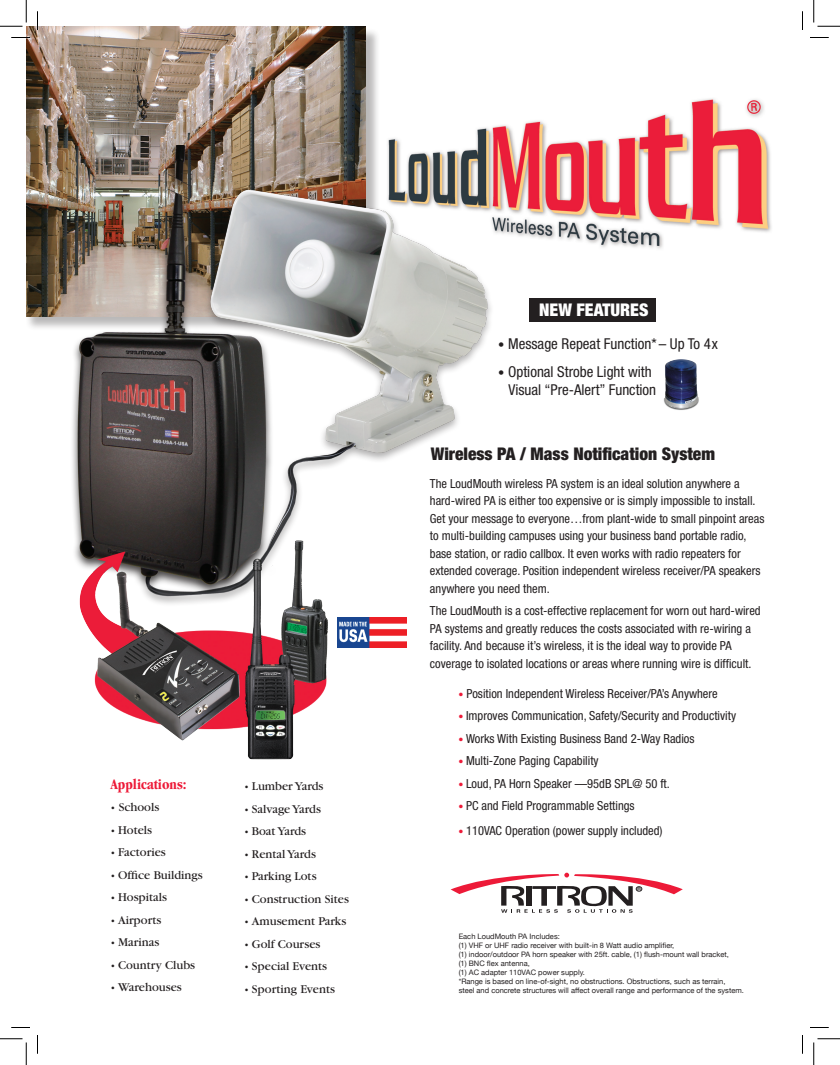
<style>
.page{position:relative;width:840px;height:1065px;background:#fff}
.page>*{position:absolute;margin:0;border:0;box-sizing:border-box;transform-origin:0 0}
.t1{font:900 condensed 17.5px "Helvetica Neue";color:#231f20}
.t2{font:900 condensed 17.5px "Helvetica Neue";color:#fff}
.t3{font:condensed 15px/18px "Helvetica Neue";color:#231f20}
.t4{font:700 condensed 15px "Garamond";color:#ed1a38}
.t5{font:condensed 12.5px/17.5px "Helvetica Neue";color:#231f20}
.t6{font:12.5px "Garamond";color:#231f20}
.t7{font:7.5px/9px "Helvetica Neue";color:#231f20}
.s1{font-size:10px}
.s2{font-size:12.5px}
.s3{font-size:10px;color:#ed1a38}
</style>
<div class="page">
<img style="left:387px;top:98px;width:385px;height:151px">
<img style="left:26px;top:27px;width:340px;height:290px">
<svg style="left:451px;top:872px;width:232px;height:41px"></svg>
<img style="left:47px;top:146px;width:465px;height:614px">
<img style="left:338px;top:617px;width:69px;height:31px">
<div style="left:529px;top:298px;width:127px;height:24px;background:#231f20"></div>
<img style="left:663px;top:359px;width:36px;height:51px">
<svg style="left:11px;top:37px;width:19px;height:1px"></svg>
<svg style="left:810px;top:37px;width:19px;height:1px"></svg>
<svg style="left:11px;top:1027px;width:19px;height:1px"></svg>
<svg style="left:810px;top:1027px;width:19px;height:1px"></svg>
<svg style="left:37px;top:11px;width:1px;height:19px"></svg>
<svg style="left:37px;top:1035px;width:1px;height:19px"></svg>
<svg style="left:802px;top:11px;width:1px;height:19px"></svg>
<svg style="left:802px;top:1035px;width:1px;height:19px"></svg>
<svg style="left:0;top:0;width:27px;height:27px"></svg>
<svg style="left:0;top:1039px;width:27px;height:26px"></svg>
<svg style="left:814px;top:0;width:26px;height:27px"></svg>
<svg style="left:814px;top:1039px;width:26px;height:26px"></svg>
<p class="t4" style="left:110px;top:776px;width:78px">Applications:</p>
<p class="t6" style="left:110px;top:801px;width:50px"><span class="s1">•</span> Schools</p>
<p class="t6" style="left:110px;top:823px;width:43px"><span class="s1">•</span> Hotels</p>
<p class="t6" style="left:110px;top:846px;width:57px"><span class="s1">•</span> Factories</p>
<p class="t6" style="left:110px;top:868px;width:94px"><span class="s1">•</span> Office Buildings</p>
<p class="t6" style="left:110px;top:891px;width:58px"><span class="s1">•</span> Hospitals</p>
<p class="t6" style="left:110px;top:913px;width:53px"><span class="s1">•</span> Airports</p>
<p class="t6" style="left:110px;top:936px;width:50px"><span class="s1">•</span> Marinas</p>
<p class="t6" style="left:110px;top:958px;width:86px"><span class="s1">•</span> Country Clubs</p>
<p class="t6" style="left:110px;top:981px;width:73px"><span class="s1">•</span> Warehouses</p>
<p class="t6" style="left:244px;top:780px;width:81px"><span class="s1">•</span> Lumber Yards</p>
<p class="t6" style="left:244px;top:802px;width:78px"><span class="s1">•</span> Salvage Yards</p>
<p class="t6" style="left:244px;top:825px;width:63px"><span class="s1">•</span> Boat Yards</p>
<p class="t6" style="left:244px;top:847px;width:73px"><span class="s1">•</span> Rental Yards</p>
<p class="t6" style="left:244px;top:870px;width:74px"><span class="s1">•</span> Parking Lots</p>
<p class="t6" style="left:244px;top:892px;width:106px"><span class="s1">•</span> Construction Sites</p>
<p class="t6" style="left:244px;top:915px;width:104px"><span class="s1">•</span> Amusement Parks</p>
<p class="t6" style="left:244px;top:937px;width:78px"><span class="s1">•</span> Golf Courses</p>
<p class="t6" style="left:244px;top:960px;width:85px"><span class="s1">•</span> Special Events</p>
<p class="t6" style="left:244px;top:982px;width:92px"><span class="s1">•</span> Sporting Events</p>
<h1 class="t2" style="left:539px;top:299px;width:111px">NEW FEATURES</h1>
<p class="t3" style="left:498px;top:335px;width:221px"><span class="s2">•</span> Message Repeat Function* – Up To 4x</p>
<p class="t3" style="left:509px;top:363px;width:149px;text-indent:-10px"><span class="s2">•</span> Optional Strobe Light with<br>Visual “Pre-Alert” Function</p>
<h1 class="t1" style="left:431px;top:443px;width:286px">Wireless PA / Mass Notification System</h1>
<p class="t5" style="left:430px;top:475px;width:336px">The LoudMouth wireless PA system is an ideal solution anywhere a hard-wired PA is either too expensive or is simply impossible to install.<br>Get your message to everyone…from plant-wide to small pinpoint areas to multi-building campuses using your business band portable radio, base station, or radio callbox. It even works with radio repeaters for extended coverage. Position independent wireless receiver/PA speakers anywhere you need them.</p>
<p class="t5" style="left:430px;top:602px;width:332px">The LoudMouth is a cost-effective replacement for worn out hard-wired PA systems and greatly reduces the costs associated with re-wiring a facility. And because it’s wireless, it is the ideal way to provide PA coverage to isolated locations or areas where running wire is difficult.</p>
<p class="t5" style="left:459px;top:685px;width:261px"><span class="s3">•</span> Position Independent Wireless Receiver/PA’s Anywhere</p>
<p class="t5" style="left:459px;top:707px;width:279px"><span class="s3">•</span> Improves Communication, Safety/Security and Productivity</p>
<p class="t5" style="left:459px;top:730px;width:237px"><span class="s3">•</span> Works With Existing Business Band 2-Way Radios</p>
<p class="t5" style="left:459px;top:752px;width:142px"><span class="s3">•</span> Multi-Zone Paging Capability</p>
<p class="t5" style="left:459px;top:775px;width:213px"><span class="s3">•</span> Loud, PA Horn Speaker —95dB SPL@ 50 ft.</p>
<p class="t5" style="left:459px;top:797px;width:178px"><span class="s3">•</span> PC and Field Programmable Settings</p>
<p class="t5" style="left:459px;top:822px;width:206px"><span class="s3">•</span> 110VAC Operation (power supply included)</p>
<p class="t7" style="left:459px;top:932px;width:287px">Each LoudMouth PA Includes:<br>(1) VHF or UHF radio receiver with built-in 8 Watt audio amplifier,<br>(1) indoor/outdoor PA horn speaker with 25ft. cable, (1) flush-mount wall bracket,<br>(1) BNC flex antenna,<br>(1) AC adapter 110VAC power supply.<br>*Range is based on line-of-sight, no obstructions. Obstructions, such as terrain,<br>steel and concrete structures will affect overall range and performance of the system.</p>
</div>
